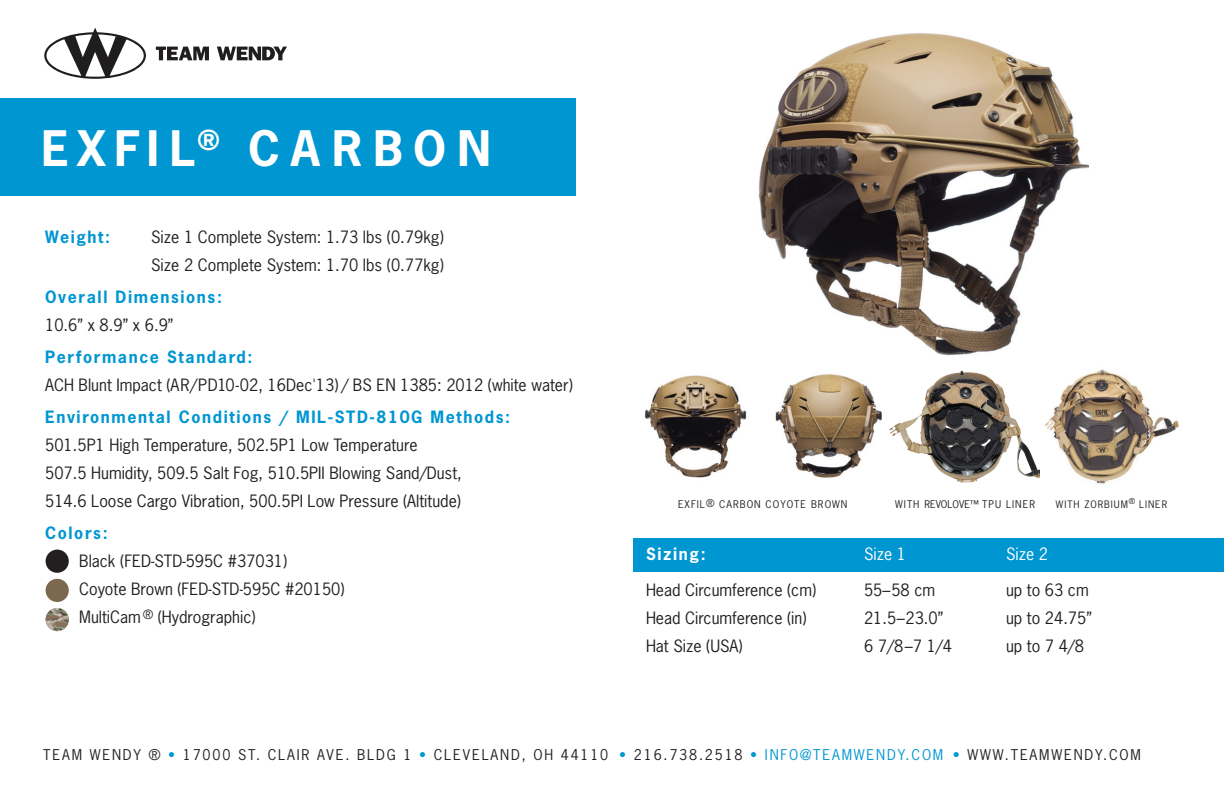
<style>
.page{position:relative;width:1224px;height:792px;background:#fff}
.page>*{position:absolute;margin:0;border:0;box-sizing:border-box;transform-origin:0 0}
.t1{font:700 46px "News Gothic Std";letter-spacing:.24em;color:#fff}
.t2{font:16px/28px "News Gothic Std";color:#231f20}
.t3{font:700 16px "News Gothic Std";letter-spacing:.1em;color:#0096d1}
.t4{font:16px "News Gothic Std";color:#fff}
.t5{font:700 16px "News Gothic Std";letter-spacing:.1em;color:#fff}
.t6{font:14px "News Gothic Std";letter-spacing:.13em;color:#231f20}
.t7{font:10px "News Gothic Std";letter-spacing:.1em;color:#231f20}
.t8{font:9.8px "News Gothic Std";letter-spacing:.1em;color:#231f20}
.s1{color:#0096d1}
</style>
<div class="page">
<div style="left:0;top:98px;width:576px;height:98px;background:#0096d1"></div>
<div style="left:633px;top:538px;width:591px;height:34px;background:#0096d1"></div>
<img style="left:645px;top:375px;width:102px;height:103px">
<img style="left:775px;top:374px;width:107px;height:104px">
<img style="left:889px;top:370px;width:151px;height:113px">
<img style="left:1045px;top:369px;width:134px;height:115px">
<img style="left:758px;top:33px;width:331px;height:323px">
<svg style="left:44px;top:28px;width:102px;height:51px"></svg>
<svg style="left:156px;top:47px;width:53px;height:13px"></svg>
<svg style="left:217px;top:47px;width:70px;height:13px"></svg>
<div style="left:46px;top:550px;width:23px;height:23px;background:#231f20;border-radius:50%"></div>
<div style="left:46px;top:579px;width:23px;height:23px;background:#7c694d;border-radius:50%"></div>
<img style="left:46px;top:608px;width:23px;height:23px;border-radius:12px">
<h1 class="t1" style="left:42px;top:118px;width:451px">EXFIL<sup>®</sup> CARBON</h1>
<p class="t3" style="left:45px;top:226px;width:66px">Weight:</p>
<p class="t2" style="left:151px;top:223px;width:294px">Size 1 Complete System: 1.73 lbs (0.79kg)<br>Size 2 Complete System: 1.70 lbs (0.77kg)</p>
<p class="t3" style="left:45px;top:286px;width:178px">Overall Dimensions:</p>
<p class="t2" style="left:45px;top:311px;width:130px">10.6” x 8.9” x 6.9”</p>
<p class="t3" style="left:45px;top:346px;width:209px">Performance Standard:</p>
<p class="t2" style="left:45px;top:371px;width:529px">ACH Blunt Impact (AR/PD10-02, 16Dec'13) / BS EN 1385: 2012 (white water)</p>
<p class="t3" style="left:45px;top:406px;width:466px">Environmental Conditions / MIL-STD-810G Methods:</p>
<p class="t2" style="left:45px;top:431px;width:418px">501.5P1 High Temperature, 502.5P1 Low Temperature<br>507.5 Humidity, 509.5 Salt Fog, 510.5PII Blowing Sand/Dust,<br>514.6 Loose Cargo Vibration, 500.5PI Low Pressure (Altitude)</p>
<p class="t3" style="left:45px;top:522px;width:64px">Colors:</p>
<p class="t2" style="left:79px;top:547px;width:267px">Black (FED-STD-595C #37031)<br>Coyote Brown (FED-STD-595C #20150)<br>MultiCam <sup>®</sup> (Hydrographic)</p>
<p class="t7" style="left:678px;top:498px;width:50px">exfil® carbon</p>
<p class="t7" style="left:766px;top:498px;width:83px">COYOTE BROWN</p>
<p class="t7" style="left:895px;top:498px;width:141px">WITH REVOLOVE™ TPU LINER</p>
<p class="t8" style="left:1056px;top:498px;width:113px">WITH ZORBIUM<sup>®</sup> LINER</p>
<p class="t5" style="left:646px;top:544px;width:61px">Sizing:</p>
<p class="t4" style="left:864px;top:544px;width:44px">Size 1</p>
<p class="t4" style="left:1006px;top:544px;width:44px">Size 2</p>
<p class="t2" style="left:646px;top:576px;width:172px">Head Circumference (cm)</p>
<p class="t2" style="left:864px;top:576px;width:73px">55–58 cm</p>
<p class="t2" style="left:1006px;top:576px;width:84px">up to 63 cm</p>
<p class="t2" style="left:646px;top:604px;width:162px">Head Circumference (in)</p>
<p class="t2" style="left:864px;top:604px;width:81px">21.5–23.0”</p>
<p class="t2" style="left:1006px;top:604px;width:88px">up to 24.75”</p>
<p class="t2" style="left:646px;top:632px;width:98px">Hat Size (USA)</p>
<p class="t2" style="left:864px;top:632px;width:90px">6 7/8–7 1/4</p>
<p class="t2" style="left:1006px;top:632px;width:80px">up to 7 4/8</p>
<p class="t6" style="left:43px;top:746px;width:20px">Team</p>
<p class="t6" style="left:90px;top:746px;width:23px">Wend</p>
<p class="t6" style="left:134px;top:746px;width:154px">y ® <span class="s1">•</span> 17000 St. Clair</p>
<p class="t6" style="left:317px;top:746px;width:138px">Ave . Bldg 1 <span class="s1">•</span> Cleveland</p>
<p class="t6" style="left:522px;top:746px;width:459px">, OH 44110 <span class="s1">•</span> 216.738.2518 <span class="s1">• info@teamwendy.com •</span> www</p>
<p class="t6" style="left:1005px;top:746px;width:18px">.teamwend</p>
<p class="t6" style="left:1095px;top:746px;width:25px">y.com</p>
</div>
